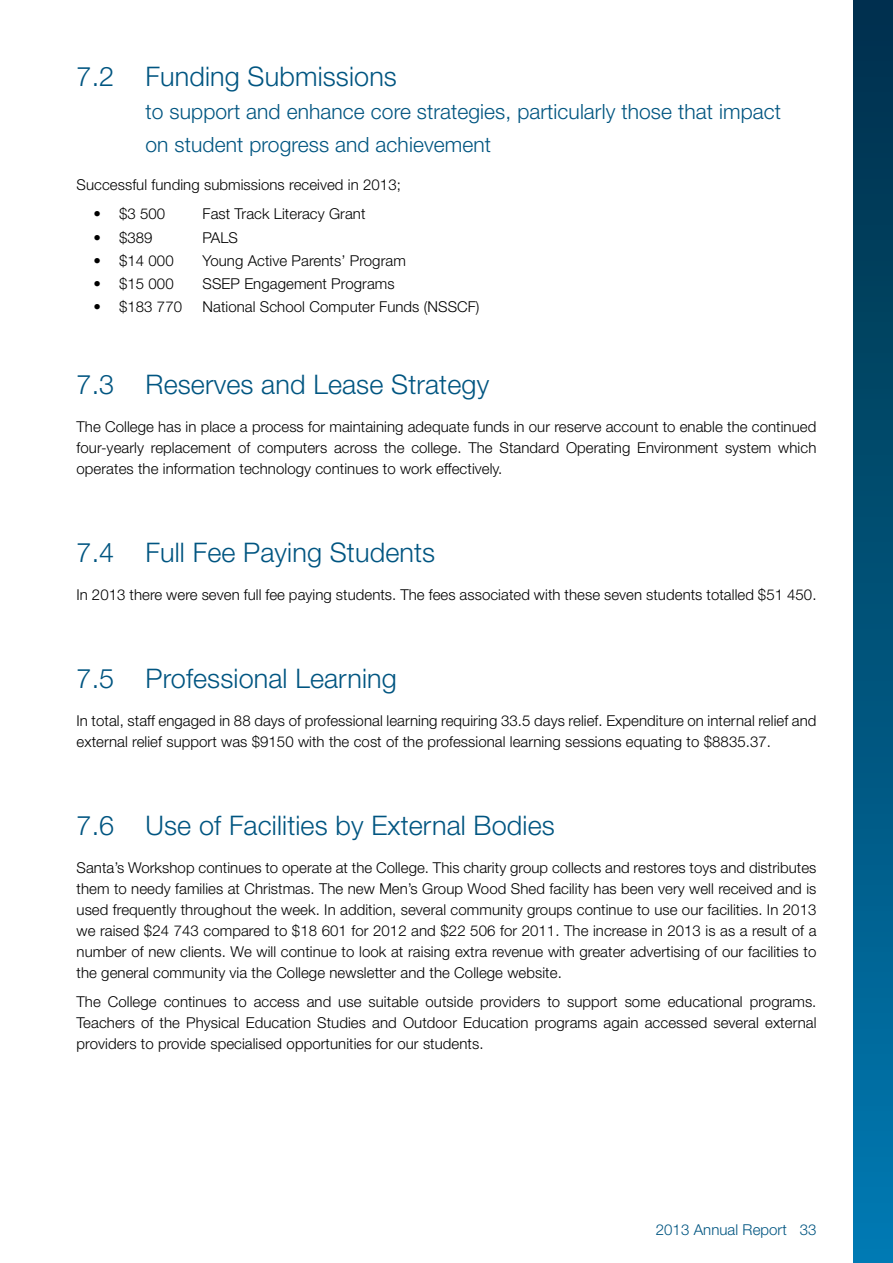
<style>
.page{position:relative;width:893px;height:1263px;background:#fff}
.page>*{position:absolute;margin:0;border:0;box-sizing:border-box;transform-origin:0 0}
.t1{font:300 27px "Helvetica Neue";letter-spacing:.005em;color:#005581}
.t2{font:300 21px/33px "Helvetica Neue";letter-spacing:.005em;color:#005581}
.t3{font:300 15px/21px "Helvetica Neue";letter-spacing:.005em;color:#000;text-align:justify}
.t4{font:300 15px "Helvetica Neue";letter-spacing:.005em;color:#005581}
</style>
<div class="page">
<div style="left:853px;top:0;width:40px;height:1263px;background:linear-gradient(to bottom,#002f48,#0078af)"></div>
<h1 class="t1" style="left:77px;top:60px;width:322px">7.2 Funding Submissions</h1>
<h2 class="t2" style="left:146px;top:94px;width:637px">to support and enhance core strategies, particularly those that impact on student progress and achievement</h2>
<p class="t3" style="left:77px;top:174px;width:326px">Successful funding submissions received in 2013;</p>
<p class="t3" style="left:94px;top:203px;width:73px">• $3 500</p>
<p class="t3" style="left:203px;top:203px;width:164px">Fast Track Literacy Grant</p>
<p class="t3" style="left:94px;top:226px;width:61px">• $389</p>
<p class="t3" style="left:203px;top:226px;width:37px">PALS</p>
<p class="t3" style="left:94px;top:249px;width:82px">• $14 000</p>
<p class="t3" style="left:203px;top:249px;width:205px">Young Active Parents’ Program</p>
<p class="t3" style="left:94px;top:273px;width:82px">• $15 000</p>
<p class="t3" style="left:203px;top:273px;width:194px">SSEP Engagement Programs</p>
<p class="t3" style="left:94px;top:296px;width:90px">• $183 770</p>
<p class="t3" style="left:203px;top:296px;width:279px">National School Computer Funds (NSSCF)</p>
<h1 class="t1" style="left:77px;top:367px;width:414px">7.3 Reserves and Lease Strategy</h1>
<p class="t3" style="left:77px;top:415px;width:741px">The College has in place a process for maintaining adequate funds in our reserve account to enable the continued four-yearly replacement of computers across the college. The Standard Operating Environment system which operates the information technology continues to work effectively.</p>
<h1 class="t1" style="left:77px;top:535px;width:360px">7.4 Full Fee Paying Students</h1>
<p class="t3" style="left:77px;top:583px;width:741px">In 2013 there were seven full fee paying students. The fees associated with these seven students totalled $51 450.</p>
<h1 class="t1" style="left:77px;top:661px;width:322px">7.5 Professional Learning</h1>
<p class="t3" style="left:77px;top:709px;width:741px">In total, staff engaged in 88 days of professional learning requiring 33.5 days relief. Expenditure on internal relief and external relief support was $9150 with the cost of the professional learning sessions equating to $8835.37.</p>
<h1 class="t1" style="left:77px;top:808px;width:480px">7.6 Use of Facilities by External Bodies</h1>
<p class="t3" style="left:77px;top:856px;width:741px">Santa’s Workshop continues to operate at the College. This charity group collects and restores toys and distributes them to needy families at Christmas. The new Men’s Group Wood Shed facility has been very well received and is used frequently throughout the week. In addition, several community groups continue to use our facilities. In 2013 we raised $24 743 compared to $18 601 for 2012 and $22 506 for 2011. The increase in 2013 is as a result of a number of new clients. We will continue to look at raising extra revenue with greater advertising of our facilities to the general community via the College newsletter and the College website.</p>
<p class="t3" style="left:77px;top:991px;width:741px">The College continues to access and use suitable outside providers to support some educational programs.<br>Teachers of the Physical Education Studies and Outdoor Education programs again accessed several external providers to provide specialised opportunities for our students.</p>
<p class="t4" style="left:656px;top:1221px;width:162px">2013 Annual Report 33</p>
</div>
